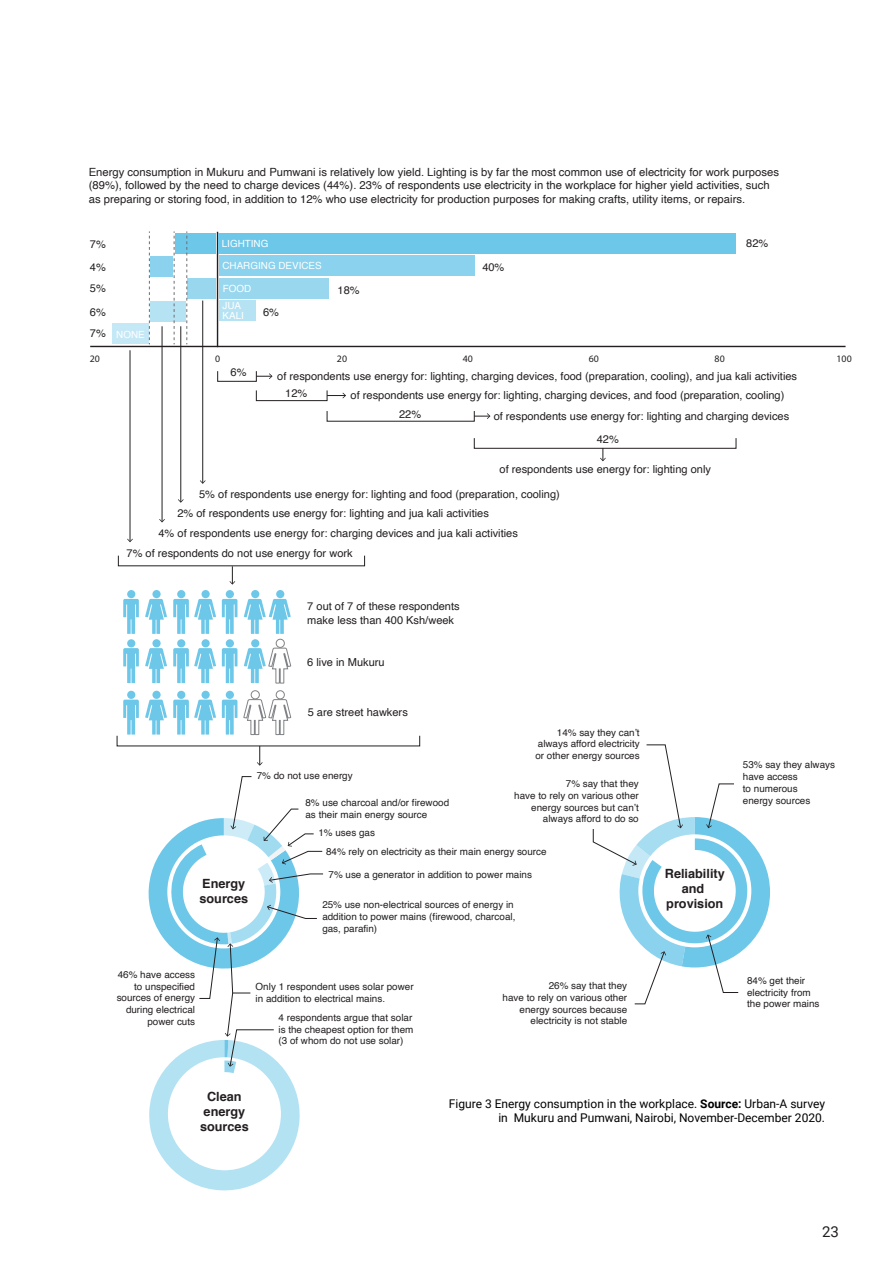
<style>
.page{position:relative;width:893px;height:1263px;background:#fff}
.page>*{position:absolute;margin:0;border:0;box-sizing:border-box;transform-origin:0 0}
.t1{font:15px "Roboto";color:#231f20}
.t2{font:700 12.75px/15.3px "Helvetica";color:#231f20;text-align:center}
.Caption_NORCAP{font:12px/13.8px "Roboto";color:#000;text-align:right}
.t3{font:11.25px/13.5px "Helvetica";color:#231f20}
.t4{font:11.1px/19px "Helvetica";color:#231f20}
.t5{font:9.9px/11.9px "Helvetica";color:#231f20}
.t6{font:9.9px/9.9px "Helvetica";color:#fff}
.t7{font:9.9px "Myriad Pro";color:#231f20}
.s1{font-weight:700}
</style>
<div class="page">
<div style="left:217px;top:371px;width:40px;height:11px;border:1px solid #231f20"></div>
<svg style="left:256px;top:373px;width:16px;height:6px"></svg>
<div style="left:256px;top:390px;width:71px;height:11px;border:1px solid #231f20"></div>
<svg style="left:327px;top:393px;width:19px;height:5px"></svg>
<svg style="left:474px;top:413px;width:16px;height:6px"></svg>
<div style="left:474px;top:438px;width:262px;height:11px;border:1px solid #231f20"></div>
<svg style="left:600px;top:448px;width:6px;height:13px"></svg>
<hr style="left:202px;top:301px;width:1px;height:182px;background:#231f20">
<svg style="left:200px;top:480px;width:6px;height:4px"></svg>
<hr style="left:180px;top:326px;width:1px;height:176px;background:#231f20">
<svg style="left:178px;top:499px;width:6px;height:4px"></svg>
<hr style="left:162px;top:326px;width:1px;height:196px;background:#231f20">
<svg style="left:159px;top:519px;width:6px;height:3px"></svg>
<hr style="left:130px;top:350px;width:1px;height:191px;background:#231f20">
<svg style="left:127px;top:539px;width:6px;height:3px"></svg>
<svg style="left:229px;top:566px;width:6px;height:19px"></svg>
<svg style="left:257px;top:746px;width:6px;height:20px"></svg>
<div style="left:127px;top:691px;width:8px;height:8px;background:#6dc7e9;border-radius:50%"></div>
<svg style="left:123px;top:700px;width:16px;height:34px"></svg>
<div style="left:177px;top:691px;width:8px;height:8px;background:#6dc7e9;border-radius:50%"></div>
<div style="left:226px;top:691px;width:8px;height:8px;background:#6dc7e9;border-radius:50%"></div>
<svg style="left:222px;top:700px;width:15px;height:34px"></svg>
<div style="left:276px;top:690px;width:9px;height:9px;border:1px solid #808285;border-radius:50%"></div>
<div style="left:152px;top:691px;width:9px;height:8px;background:#6dc7e9;border-radius:50%"></div>
<svg style="left:145px;top:700px;width:22px;height:34px"></svg>
<div style="left:201px;top:691px;width:9px;height:8px;background:#6dc7e9;border-radius:50%"></div>
<svg style="left:173px;top:700px;width:43px;height:34px"></svg>
<div style="left:251px;top:690px;width:9px;height:9px;border:1px solid #808285;border-radius:50%"></div>
<svg style="left:243px;top:699px;width:48px;height:36px"></svg>
<div style="left:127px;top:639px;width:8px;height:8px;background:#6dc7e9;border-radius:50%"></div>
<svg style="left:123px;top:648px;width:16px;height:35px"></svg>
<div style="left:177px;top:639px;width:8px;height:8px;background:#6dc7e9;border-radius:50%"></div>
<div style="left:226px;top:639px;width:8px;height:8px;background:#6dc7e9;border-radius:50%"></div>
<svg style="left:222px;top:648px;width:15px;height:35px"></svg>
<div style="left:276px;top:639px;width:9px;height:9px;border:1px solid #808285;border-radius:50%"></div>
<div style="left:152px;top:639px;width:9px;height:8px;background:#6dc7e9;border-radius:50%"></div>
<svg style="left:145px;top:648px;width:22px;height:35px"></svg>
<div style="left:201px;top:639px;width:9px;height:8px;background:#6dc7e9;border-radius:50%"></div>
<svg style="left:173px;top:648px;width:43px;height:35px"></svg>
<div style="left:251px;top:639px;width:8px;height:8px;background:#6dc7e9;border-radius:50%"></div>
<svg style="left:244px;top:647px;width:47px;height:37px"></svg>
<div style="left:127px;top:590px;width:8px;height:8px;background:#6dc7e9;border-radius:50%"></div>
<svg style="left:123px;top:599px;width:16px;height:35px"></svg>
<div style="left:177px;top:590px;width:8px;height:8px;background:#6dc7e9;border-radius:50%"></div>
<div style="left:226px;top:590px;width:8px;height:8px;background:#6dc7e9;border-radius:50%"></div>
<svg style="left:222px;top:599px;width:15px;height:35px"></svg>
<div style="left:276px;top:590px;width:8px;height:8px;background:#6dc7e9;border-radius:50%"></div>
<div style="left:152px;top:590px;width:9px;height:8px;background:#6dc7e9;border-radius:50%"></div>
<svg style="left:145px;top:599px;width:22px;height:35px"></svg>
<div style="left:201px;top:590px;width:9px;height:8px;background:#6dc7e9;border-radius:50%"></div>
<svg style="left:173px;top:599px;width:43px;height:35px"></svg>
<div style="left:251px;top:590px;width:8px;height:8px;background:#6dc7e9;border-radius:50%"></div>
<svg style="left:244px;top:599px;width:47px;height:35px"></svg>
<hr style="left:90px;top:346px;width:755px;height:1px;background:#231f20">
<hr style="left:217px;top:232px;width:1px;height:115px;background:#231f20">
<div style="left:219px;top:233px;width:517px;height:20px;background:#6dc7e9"></div>
<div style="left:219px;top:255px;width:255px;height:21px;background:#8ad2ed"></div>
<div style="left:219px;top:278px;width:109px;height:20px;background:#99d7ef"></div>
<div style="left:219px;top:300px;width:37px;height:21px;background:#b6e3f4"></div>
<div style="left:175px;top:233px;width:41px;height:20px;background:#6dc7e9"></div>
<div style="left:112px;top:323px;width:36px;height:21px;background:#c5e8f6"></div>
<div style="left:188px;top:278px;width:28px;height:20px;background:#99d7ef"></div>
<div style="left:150px;top:301px;width:36px;height:20px;background:#b6e3f4"></div>
<div style="left:150px;top:256px;width:23px;height:20px;background:#8ad2ed"></div>
<svg style="left:149px;top:231px;width:1px;height:113px"></svg>
<svg style="left:174px;top:231px;width:1px;height:113px"></svg>
<svg style="left:186px;top:231px;width:1px;height:113px"></svg>
<svg style="left:593px;top:744px;width:177px;height:260px"></svg>
<svg style="left:148px;top:776px;width:176px;height:414px"></svg>
<p class="t3" style="left:89px;top:165px;width:692px">Energy consumption in Mukuru and Pumwani is relatively low yield. Lighting is by far the most common use of electricity for work purposes (89%), followed by the need to charge devices (44%). 23% of respondents use electricity in the workplace for higher yield activities, such as preparing or storing food, in addition to 12% who use electricity for production purposes for making crafts, utility items, or repairs.</p>
<p class="t4" style="left:90px;top:233px;width:17px;line-height:22.8px">7%<br>4%</p>
<p class="t4" style="left:90px;top:277px;width:17px;line-height:23.7px">5%<br>6%</p>
<p class="t4" style="left:90px;top:324px;width:17px">7%</p>
<p class="t6" style="left:116px;top:329px;width:30px">NONE</p>
<p class="t6" style="left:222px;top:239px;width:48px">LIGHTING</p>
<p class="t6" style="left:222px;top:261px;width:101px">CHARGING DEVICES</p>
<p class="t6" style="left:223px;top:284px;width:30px">FOOD</p>
<p class="t6" style="left:223px;top:301px;width:23px">JUA<br>KALI</p>
<p class="t4" style="left:263px;top:303px;width:17px">6%</p>
<p class="t4" style="left:338px;top:281px;width:24px">18%</p>
<p class="t4" style="left:482px;top:257px;width:24px">40%</p>
<p class="t4" style="left:746px;top:234px;width:24px">82%</p>
<p class="t7" style="left:90px;top:353px;width:12px">20</p>
<p class="t7" style="left:215px;top:353px;width:7px">0</p>
<p class="t7" style="left:337px;top:353px;width:12px">20</p>
<p class="t7" style="left:463px;top:353px;width:12px">40</p>
<p class="t7" style="left:589px;top:353px;width:12px">60</p>
<p class="t7" style="left:715px;top:353px;width:12px">80</p>
<p class="t7" style="left:836px;top:353px;width:17px">100</p>
<p class="t4" style="left:231px;top:363px;width:17px">6%</p>
<p class="t4" style="left:277px;top:367px;width:521px">of respondents use energy for: lighting, charging devices, food (preparation, cooling), and jua kali activities</p>
<p class="t4" style="left:285px;top:384px;width:24px">12%</p>
<p class="t4" style="left:494px;top:385px;width:297px;line-height:21.1px;text-indent:-143px">of respondents use energy for: lighting, charging devices, and food (preparation, cooling) of respondents use energy for: lighting and charging devices</p>
<p class="t4" style="left:399px;top:404px;width:24px">22%</p>
<p class="t4" style="left:597px;top:430px;width:24px">42%</p>
<p class="t4" style="left:500px;top:460px;width:213px">of respondents use energy for: lighting only</p>
<p class="t4" style="left:177px;top:485px;width:384px;text-indent:22px">5% of respondents use energy for: lighting and food (preparation, cooling)<br>2% of respondents use energy for: lighting and jua kali activities</p>
<p class="t4" style="left:127px;top:524px;width:393px;line-height:19.8px;text-indent:32px">4% of respondents use energy for: charging devices and jua kali activities<br>7% of respondents do not use energy for work</p>
<p class="t4" style="left:307px;top:600px;width:154px;line-height:13.2px">7 out of 7 of these respondents make less than 400 Ksh/week</p>
<p class="t4" style="left:307px;top:653px;width:79px">6 live in Mukuru</p>
<p class="t4" style="left:308px;top:703px;width:102px">5 are street hawkers</p>
<p class="t5" style="left:257px;top:770px;width:98px">7% do not use energy</p>
<p class="t5" style="left:305px;top:797px;width:145px">8% use charcoal and/or firewood as their main energy source</p>
<p class="t5" style="left:318px;top:827px;width:58px">1% uses gas</p>
<p class="t5" style="left:535px;top:726px;width:106px;text-align:justify;text-indent:21px">14% say they can’t always afford electricity or other energy sources</p>
<p class="t5" style="left:514px;top:778px;width:126px;text-align:right">7% say that they<br>have to rely on various other energy sources but can’t always afford to do so</p>
<p class="t2" style="left:199px;top:875px;width:50px;text-align:left">Energy sources</p>
<p class="t5" style="left:326px;top:846px;width:222px">84% rely on electricity as their main energy source</p>
<p class="t5" style="left:328px;top:869px;width:205px">7% use a generator in addition to power mains</p>
<p class="t5" style="left:322px;top:899px;width:195px">25% use non-electrical sources of energy in addition to power mains (firewood, charcoal, gas, parafin)</p>
<p class="t5" style="left:117px;top:969px;width:80px;text-align:right">46% have access to unspecified sources of energy during electrical power cuts</p>
<p class="t5" style="left:503px;top:980px;width:126px;text-align:right">26% say that they<br>have to rely on various other energy sources because electricity is not stable</p>
<p class="t5" style="left:256px;top:981px;width:159px">Only 1 respondent uses solar power in addition to electrical mains.</p>
<p class="t5" style="left:278px;top:1011px;width:136px;text-align:justify">4 respondents argue that solar is the cheapest option for them (3 of whom do not use solar)</p>
<p class="t5" style="left:743px;top:759px;width:94px">53% say they always have access<br>to numerous<br>energy sources</p>
<p class="t2" style="left:665px;top:866px;width:61px">Reliability and provision</p>
<p class="t5" style="left:747px;top:974px;width:74px">84% get their electricity from the power mains</p>
<p class="t2" style="left:200px;top:1089px;width:50px">Clean energy sources</p>
<p class="Caption_NORCAP" style="left:449px;top:1097px;width:378px">Figure 3 Energy consumption in the workplace. <span class="s1">Source:</span> Urban-A survey in Mukuru and Pumwani, Nairobi, November-December 2020.</p>
<h1 class="t1" style="left:822px;top:1221px;width:18px">23</h1>
</div>
